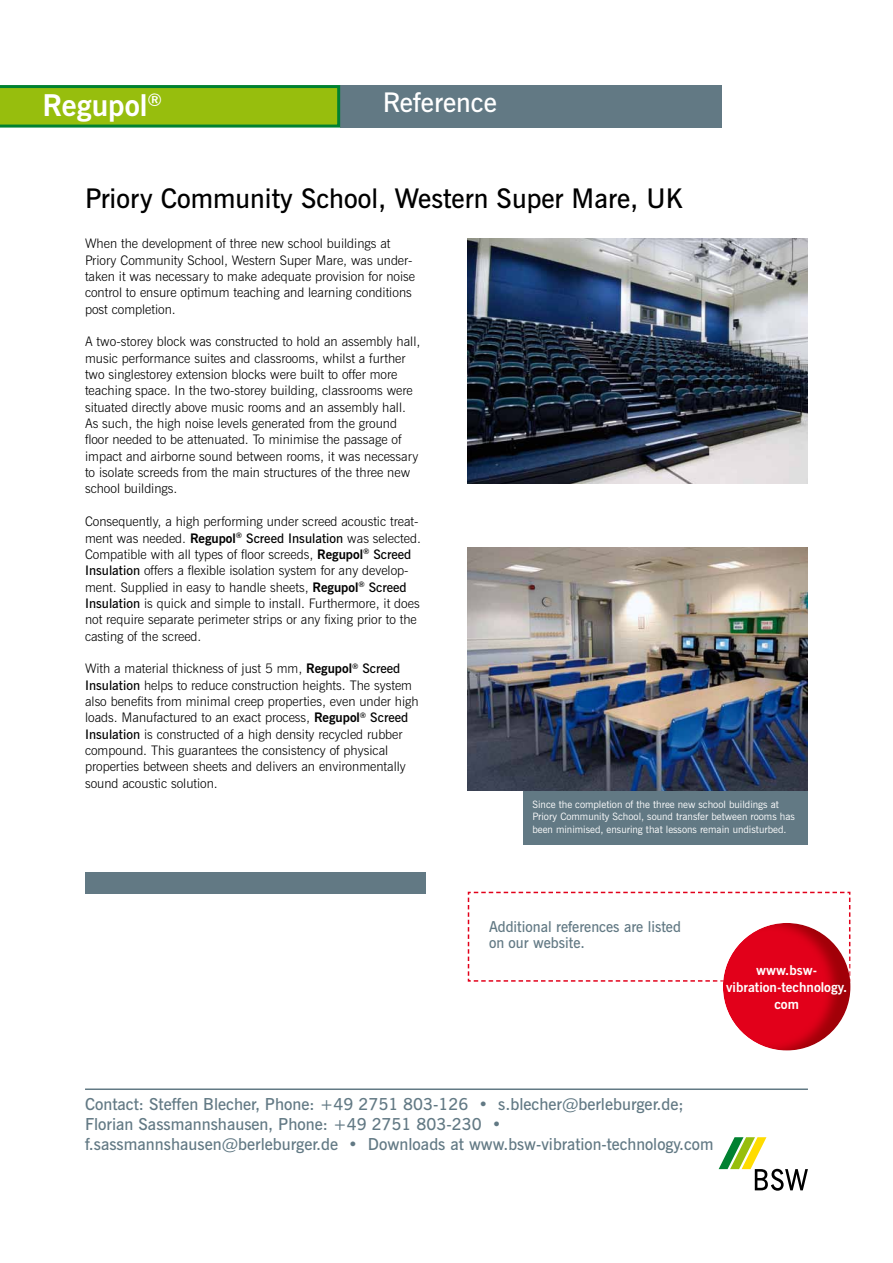
<style>
.page{position:relative;width:893px;height:1263px;background:#fff}
.page>*{position:absolute;margin:0;border:0;box-sizing:border-box;transform-origin:0 0}
.t1{font:700 30px "News Gothic BT";color:#fff}
.t2{font:600 27px "News Gothic BT";color:#000}
.t3{font:600 27px "News Gothic BT";color:#fff}
.t4{font:600 16.5px/19.8px "News Gothic BT";color:#627984}
.t5{font:600 15px/16.4px "News Gothic BT";color:#627984}
.t6{font:700 13.5px/16.8px "News Gothic BT";color:#fff;text-align:center}
.t7{font:300 13.2px/16.4px "News Gothic BT";color:#000}
.t8{font:10.2px/12.1px "News Gothic BT";color:#fff}
.s1{font-weight:700}
.s2{font-weight:600}
</style>
<div class="page">
<div style="left:340px;top:85px;width:382px;height:43px;background:#627984"></div>
<svg style="left:0;top:85px;width:340px;height:43px;background:#81b514"></svg>
<hr style="left:85px;top:1088px;width:723px;height:2px;background:#627984">
<img style="left:468px;top:238px;width:340px;height:245px">
<svg style="left:719px;top:1137px;width:89px;height:54px"></svg>
<img style="left:467px;top:547px;width:340px;height:244px">
<div style="left:524px;top:791px;width:284px;height:54px;background:#627984"></div>
<svg style="left:467px;top:891px;width:384px;height:91px"></svg>
<div style="left:711px;top:911px;width:150px;height:150px;background:#fff"></div>
<div style="left:720px;top:922px;width:131px;height:130px;background:#9d0c15;opacity:.75"></div>
<div style="left:85px;top:872px;width:340px;height:21px;background:#627984"></div>
<h1 class="t1" style="left:43px;top:87px;width:121px">Regupol<sup>®</sup></h1>
<h2 class="t3" style="left:383px;top:86px;width:116px">Reference</h2>
<h2 class="t2" style="left:85px;top:182px;width:599px">Priory Community School, Western Super Mare, UK</h2>
<p class="t7" style="left:85px;top:235px;width:332px">When the development of three new school buildings at Priory Community School, Western Super Mare, was under&shy;taken it was necessary to make adequate provision for noise control to ensure optimum teaching and learning conditions post completion.</p>
<p class="t7" style="left:85px;top:333px;width:337px">A two-storey block was constructed to hold an assembly hall, music performance suites and classrooms, whilst a further two singlestorey extension blocks were built to offer more teaching space. In the two-storey building, classrooms were situated directly above music rooms and an assembly hall.<br>As such, the high noise levels generated from the ground floor needed to be attenuated. To minimise the passage of impact and airborne sound between rooms, it was necessary to isolate screeds from the main structures of the three new school buildings.</p>
<p class="t7" style="left:85px;top:513px;width:337px">Consequently, a high performing under screed acoustic treat&shy;ment was needed. <span class="s1">Regupol</span><sup>®</sup> <span class="s2">Screed Insulation</span> was selected.<br>Compatible with all types of floor screeds, <span class="s1">Regupol</span><sup>®</sup> <span class="s2">Screed Insulation</span> offers a flexible isolation system for any develop&shy;ment. Supplied in easy to handle sheets, <span class="s1">Regupol</span><sup>®</sup> <span class="s2">Screed Insulation</span> is quick and simple to install. Furthermore, it does not require separate perimeter strips or any fixing prior to the casting of the screed.</p>
<p class="t7" style="left:85px;top:660px;width:335px">With a material thickness of just 5 mm, <span class="s1">Regupol</span><sup>®</sup> <span class="s2">Screed Insulation</span> helps to reduce construction heights. The system also benefits from minimal creep properties, even under high loads. Manufactured to an exact process, <span class="s1">Regupol</span><sup>®</sup> <span class="s2">Screed Insulation</span> is constructed of a high density recycled rubber compound. This guarantees the consistency of physical properties between sheets and delivers an environmentally sound acoustic solution.</p>
<p class="t8" style="left:532px;top:798px;width:264px">Since the completion of the three new school buildings at<br>Priory Community School, sound transfer between rooms has been minimised, ensuring that lessons remain undisturbed.</p>
<p class="t5" style="left:489px;top:918px;width:193px">Additional references are listed on our website.</p>
<p class="t6" style="left:726px;top:962px;width:123px">www.bsw&shy;vibration-technology. com</p>
<p class="t4" style="left:85px;top:1094px;width:630px">Contact: Steffen Blecher, Phone: +49 2751 803-126 • s.blecher@berleburger.de;<br>Florian Sassmannshausen, Phone: +49 2751 803-230 • f.sassmannshausen@berleburger.de • Downloads at www.bsw-vibration-technology.com</p>
</div>
